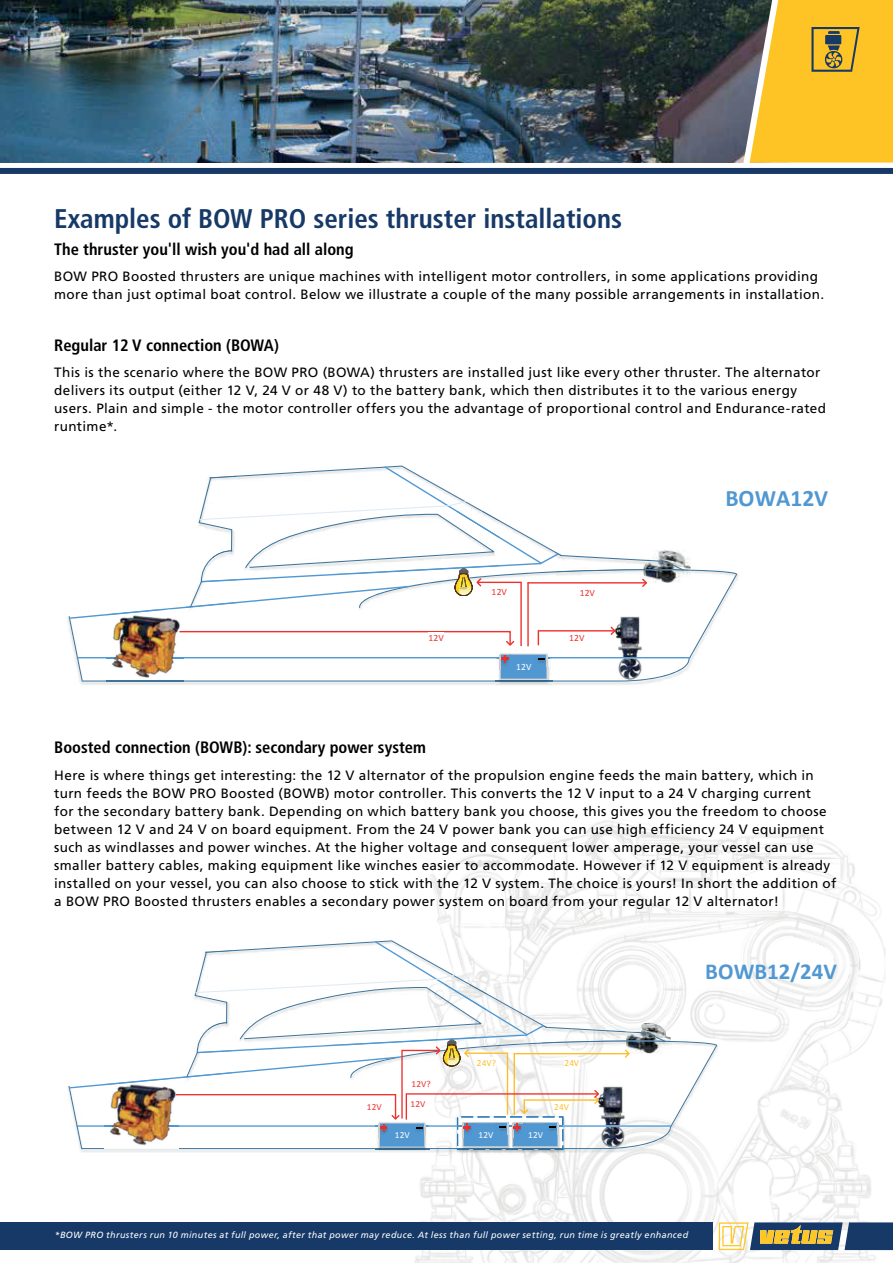
<style>
.page{position:relative;width:893px;height:1263px;background:#fff}
.page>*{position:absolute;margin:0;border:0;box-sizing:border-box;transform-origin:0 0}
.t1{font:700 condensed 27px "Frutiger LT Std";color:#163967}
.t2{font:700 23.7px "Calibri";color:#5198d2}
.t3{font:700 22.8px "Calibri";color:#5198d2}
.t4{font:700 condensed 16.5px "Frutiger LT Std";color:#000001}
.t5{font:13.5px/18px "Frutiger LT Std";letter-spacing:.025em;color:#000001}
.t6{font:9.6px "Calibri";letter-spacing:.015em;color:#ee312e}
.t7{font:9.6px "Calibri";color:#fff}
.t8{font:9.3px "Calibri";letter-spacing:.015em;color:#fdbe29}
.t9{font:9.3px "Calibri";letter-spacing:.015em;color:#ee312e}
.t10{font:9.3px "Calibri";letter-spacing:.015em;color:#fff}
.t11{font:italic 9px "Frutiger LT Std";letter-spacing:.04em;color:#fff}
</style>
<div class="page">
<img style="left:414px;top:820px;width:472px;height:443px">
<img style="left:0;top:0;width:738px;height:163px">
<div style="left:0;top:168px;width:893px;height:6px;background:#163967"></div>
<svg style="left:738px;top:0;width:155px;height:168px;background:#e1b53c"></svg>
<div style="left:0;top:1222px;width:712px;height:28px;background:#163967"></div>
<svg style="left:719px;top:1222px;width:174px;height:28px;background:#767e75"></svg>
<img style="left:453px;top:1155px;width:115px;height:1px">
<img style="left:666px;top:1023px;width:5px;height:15px">
<img style="left:414px;top:1038px;width:307px;height:117px">
<svg style="left:68px;top:1040px;width:649px;height:109px"></svg>
<img style="left:414px;top:938px;width:137px;height:2px">
<img style="left:666px;top:1024px;width:4px;height:14px">
<img style="left:666px;top:1040px;width:4px;height:4px">
<hr style="left:76px;top:1125px;width:596px;height:2px;background:#5198d2">
<img style="left:414px;top:1153px;width:15px;height:1px">
<svg style="left:69px;top:940px;width:597px;height:213px"></svg>
<div style="left:411px;top:1078px;width:20px;height:12px;background:#fff"></div>
<svg style="left:78px;top:569px;width:659px;height:113px"></svg>
<hr style="left:77px;top:657px;width:613px;height:1px;background:#5198d2">
<img style="left:496px;top:680px;width:56px;height:6px">
<img style="left:496px;top:681px;width:56px;height:1px">
<img style="left:106px;top:680px;width:77px;height:2px">
<svg style="left:69px;top:466px;width:616px;height:214px"></svg>
<div style="left:491px;top:586px;width:16px;height:12px;background:#fff"></div>
<h1 class="t1" style="left:54px;top:207px;width:569px">Examples of BOW PRO series thruster installations</h1>
<p class="t4" style="left:54px;top:242px;width:301px">The thruster you'll wish you'd had all along</p>
<p class="t5" style="left:54px;top:268px;width:771px">BOW PRO Boosted thrusters are unique machines with intelligent motor controllers, in some applications providing more than just optimal boat control. Below we illustrate a couple of the many possible arrangements in installation.</p>
<p class="t4" style="left:54px;top:338px;width:226px">Regular 12 V connection (BOWA)</p>
<p class="t5" style="left:54px;top:364px;width:773px">This is the scenario where the BOW PRO (BOWA) thrusters are installed just like every other thruster. The alternator delivers its output (either 12 V, 24 V or 48 V) to the battery bank, which then distributes it to the various energy users. Plain and simple - the motor controller offers you the advantage of proportional control and Endurance-rated runtime*.</p>
<p class="t6" style="left:492px;top:588px;width:17px">12V</p>
<p class="t6" style="left:580px;top:589px;width:17px">12V</p>
<p class="t6" style="left:428px;top:634px;width:17px">12V</p>
<p class="t6" style="left:569px;top:634px;width:17px">12V</p>
<p class="t7" style="left:516px;top:663px;width:17px">12V</p>
<h2 class="t2" style="left:725px;top:489px;width:104px">BOWA12V</h2>
<p class="t4" style="left:54px;top:740px;width:373px">Boosted connection (BOWB): secondary power system</p>
<p class="t5" style="left:54px;top:767px;width:783px">Here is where things get interesting: the 12 V alternator of the propulsion engine feeds the main battery, which in turn feeds the BOW PRO Boosted (BOWB) motor controller. This converts the 12 V input to a 24 V charging current<br>for the secondary battery bank. Depending on which battery bank you choose, this gives you the freedom to choose between 12 V and 24 V on board equipment. From the 24 V power bank you can use high efficiency 24 V equipment such as windlasses and power winches. At the higher voltage and consequent lower amperage, your vessel can use smaller battery cables, making equipment like winches easier to accommodate. However if 12 V equipment is already installed on your vessel, you can also choose to stick with the 12 V system. The choice is yours! In short the addition of a BOW PRO Boosted thrusters enables a secondary power system on board from your regular 12 V alternator!</p>
<p class="t9" style="left:367px;top:1103px;width:16px">12V</p>
<p class="t9" style="left:411px;top:1080px;width:21px">12V?</p>
<p class="t9" style="left:410px;top:1100px;width:16px">12V</p>
<p class="t8" style="left:477px;top:1059px;width:21px">24V?</p>
<p class="t8" style="left:564px;top:1060px;width:16px">24V</p>
<p class="t8" style="left:554px;top:1103px;width:16px">24V</p>
<p class="t10" style="left:395px;top:1131px;width:16px">12V</p>
<p class="t10" style="left:478px;top:1131px;width:16px">12V</p>
<p class="t10" style="left:528px;top:1131px;width:16px">12V</p>
<h3 class="t3" style="left:705px;top:962px;width:133px">BOWB12/24V</h3>
<p class="t11" style="left:55px;top:1231px;width:635px">*BOW PRO thrusters run 10 minutes at full power, after that power may reduce. At less than full power setting, run time is greatly enhanced</p>
</div>
